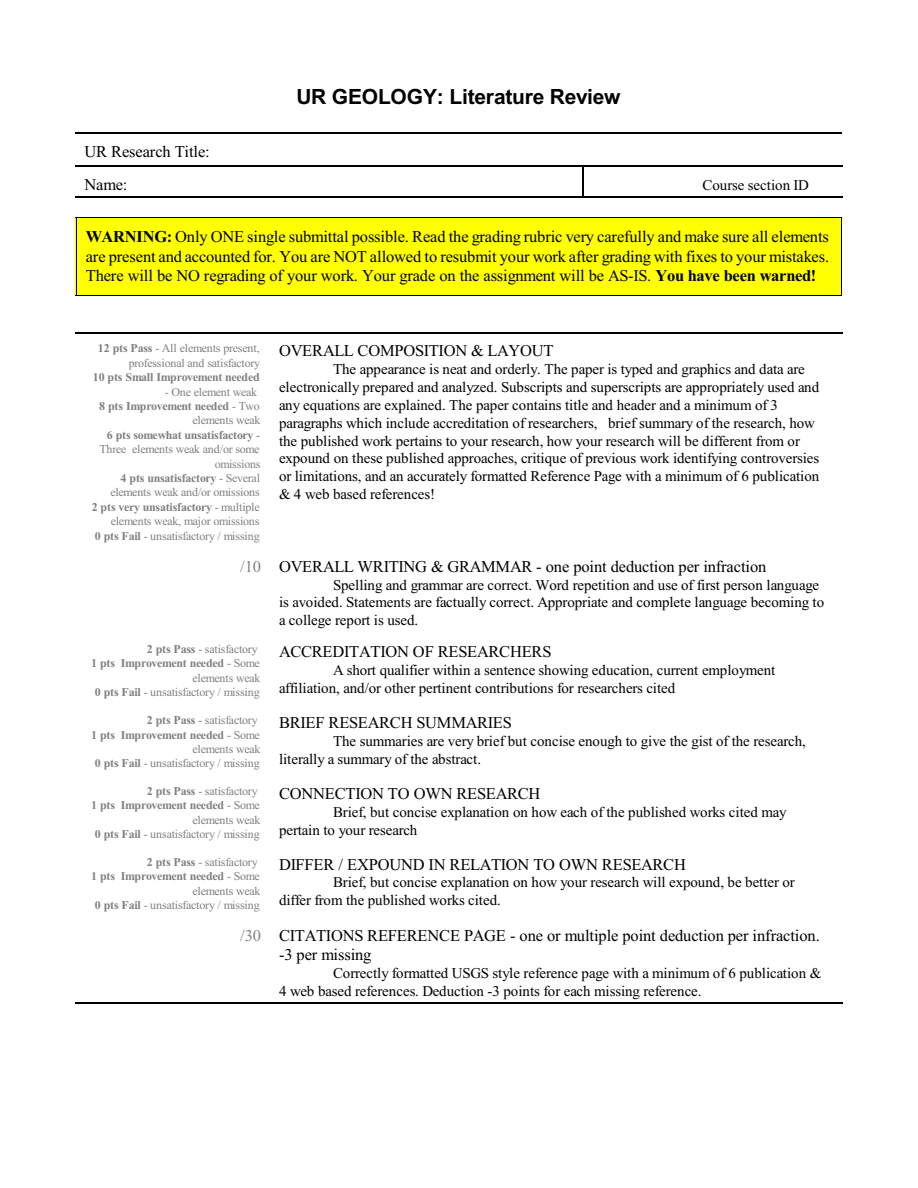
<style>
.page{position:relative;width:918px;height:1188px;background:#fff}
.page>*{position:absolute;margin:0;border:0;box-sizing:border-box;transform-origin:0 0}
.t1{font:700 21px "Arial";letter-spacing:-.01em;color:#000}
.t2{font:16.5px/19.4px "Times New Roman";letter-spacing:-.01em;color:#000}
.t3{font:15px/17.7px "Times New Roman";color:#000}
.t4{font:12px/14.4px "Times New Roman";letter-spacing:-.02em;color:#808080;text-align:right}
.t5{font:700 12px "Times New Roman";letter-spacing:-.025em;color:#808080}
.s1{font-weight:700}
.s2{color:#808080}
</style>
<div class="page">
<hr style="left:76px;top:133px;width:766px;height:1px;background:#000">
<hr style="left:76px;top:165px;width:506px;height:1px;background:#000">
<hr style="left:76px;top:197px;width:506px;height:1px;background:#000">
<hr style="left:582px;top:165px;width:1px;height:33px;background:#000">
<hr style="left:582px;top:165px;width:260px;height:1px;background:#000">
<hr style="left:582px;top:197px;width:260px;height:1px;background:#000">
<hr style="left:76px;top:332px;width:194px;height:1px;background:#000">
<hr style="left:270px;top:332px;width:572px;height:1px;background:#000">
<hr style="left:76px;top:1002px;width:194px;height:1px;background:#000">
<hr style="left:270px;top:1002px;width:572px;height:1px;background:#000">
<div style="left:76px;top:217px;width:766px;height:78px;background:#ff0"></div>
<hr style="left:76px;top:217px;width:1px;height:78px;background:#000">
<hr style="left:841px;top:217px;width:1px;height:78px;background:#000">
<hr style="left:76px;top:217px;width:766px;height:1px;background:#000">
<hr style="left:76px;top:295px;width:766px;height:1px;background:#000">
<p class="t2" style="left:85px;top:137px;width:127px;line-height:32.4px">UR Research Title:<br>Name:</p>
<h1 class="t1" style="left:296px;top:89px;width:326px">UR GEOLOGY: Literature Review</h1>
<p class="t3" style="left:703px;top:177px;width:108px">Course section ID</p>
<p class="t2" style="left:86px;top:229px;width:745px;text-align:justify"><span class="s1">WARNING:</span> Only ONE single submittal possible. Read the grading rubric very carefully and make sure all elements are present and accounted for. You are NOT allowed to resubmit your work after grading with fixes to your mistakes.<br>There will be NO regrading of your work. Your grade on the assignment will be AS-IS. <span class="s1">You have been warned!</span></p>
<p class="t4" style="left:98px;top:342px;width:164px"><span class="s1">12 pts Pass</span> - All elements present, professional and satisfactory</p>
<p class="t5" style="left:93px;top:373px;width:169px">10 pts Small Improvement needed</p>
<p class="t4" style="left:92px;top:386px;width:170px">- One element weak<br><span class="s1">8 pts Improvement needed</span> - Two elements weak<br><span class="s1">6 pts somewhat unsatisfactory</span> -<br>Three elements weak and/or some omissions<br><span class="s1">4 pts unsatisfactory</span> - Several elements weak and/or omissions<br><span class="s1">2 pts very unsatisfactory</span> - multiple elements weak, major omissions<br><span class="s1">0 pts Fail</span> - unsatisfactory / missing</p>
<p class="t2" style="left:279px;top:343px;width:276px">OVERALL COMPOSITION &amp; LAYOUT</p>
<p class="t3" style="left:279px;top:362px;width:542px;text-indent:54px">The appearance is neat and orderly. The paper is typed and graphics and data are electronically prepared and analyzed. Subscripts and superscripts are appropriately used and any equations are explained. The paper contains title and header and a minimum of 3 paragraphs which include accreditation of researchers, brief summary of the research, how the published work pertains to your research, how your research will be different from or expound on these published approaches, critique of previous work identifying controversies or limitations, and an accurately formatted Reference Page with a minimum of 6 publication &amp; 4 web based references!</p>
<p class="t2" style="left:240px;top:558px;width:528px"><span class="s2">/10</span> OVERALL WRITING &amp; GRAMMAR - one point deduction per infraction</p>
<p class="t3" style="left:279px;top:577px;width:547px;text-indent:54px">Spelling and grammar are correct. Word repetition and use of first person language is avoided. Statements are factually correct. Appropriate and complete language becoming to a college report is used.</p>
<p class="t4" style="left:91px;top:643px;width:171px"><span class="s1">2 pts Pass</span> - satisfactory<br><span class="s1">1 pts Improvement needed</span> - Some elements weak<br><span class="s1">0 pts Fail</span> - unsatisfactory / missing</p>
<p class="t2" style="left:279px;top:643px;width:274px">ACCREDITATION OF RESEARCHERS</p>
<p class="t3" style="left:279px;top:663px;width:498px;text-indent:54px">A short qualifier within a sentence showing education, current employment affiliation, and/or other pertinent contributions for researchers cited</p>
<p class="t4" style="left:91px;top:714px;width:171px"><span class="s1">2 pts Pass</span> - satisfactory<br><span class="s1">1 pts Improvement needed</span> - Some elements weak<br><span class="s1">0 pts Fail</span> - unsatisfactory / missing</p>
<p class="t2" style="left:279px;top:714px;width:234px">BRIEF RESEARCH SUMMARIES</p>
<p class="t3" style="left:279px;top:734px;width:528px;text-indent:54px">The summaries are very brief but concise enough to give the gist of the research, literally a summary of the abstract.</p>
<p class="t4" style="left:91px;top:785px;width:171px"><span class="s1">2 pts Pass</span> - satisfactory<br><span class="s1">1 pts Improvement needed</span> - Some elements weak<br><span class="s1">0 pts Fail</span> - unsatisfactory / missing</p>
<p class="t2" style="left:279px;top:785px;width:263px">CONNECTION TO OWN RESEARCH</p>
<p class="t3" style="left:279px;top:804px;width:509px;text-indent:54px">Brief, but concise explanation on how each of the published works cited may pertain to your research</p>
<p class="t4" style="left:91px;top:856px;width:171px"><span class="s1">2 pts Pass</span> - satisfactory<br><span class="s1">1 pts Improvement needed</span> - Some elements weak<br><span class="s1">0 pts Fail</span> - unsatisfactory / missing</p>
<p class="t2" style="left:279px;top:856px;width:408px">DIFFER / EXPOUND IN RELATION TO OWN RESEARCH</p>
<p class="t3" style="left:279px;top:875px;width:517px;text-indent:54px">Brief, but concise explanation on how your research will expound, be better or differ from the published works cited.</p>
<p class="t2" style="left:279px;top:927px;width:542px;text-indent:-39px"><span class="s2">/30</span> CITATIONS REFERENCE PAGE - one or multiple point deduction per infraction. -3 per missing</p>
<p class="t3" style="left:279px;top:965px;width:544px;text-indent:54px">Correctly formatted USGS style reference page with a minimum of 6 publication &amp;<br>4 web based references. Deduction -3 points for each missing reference.</p>
</div>
